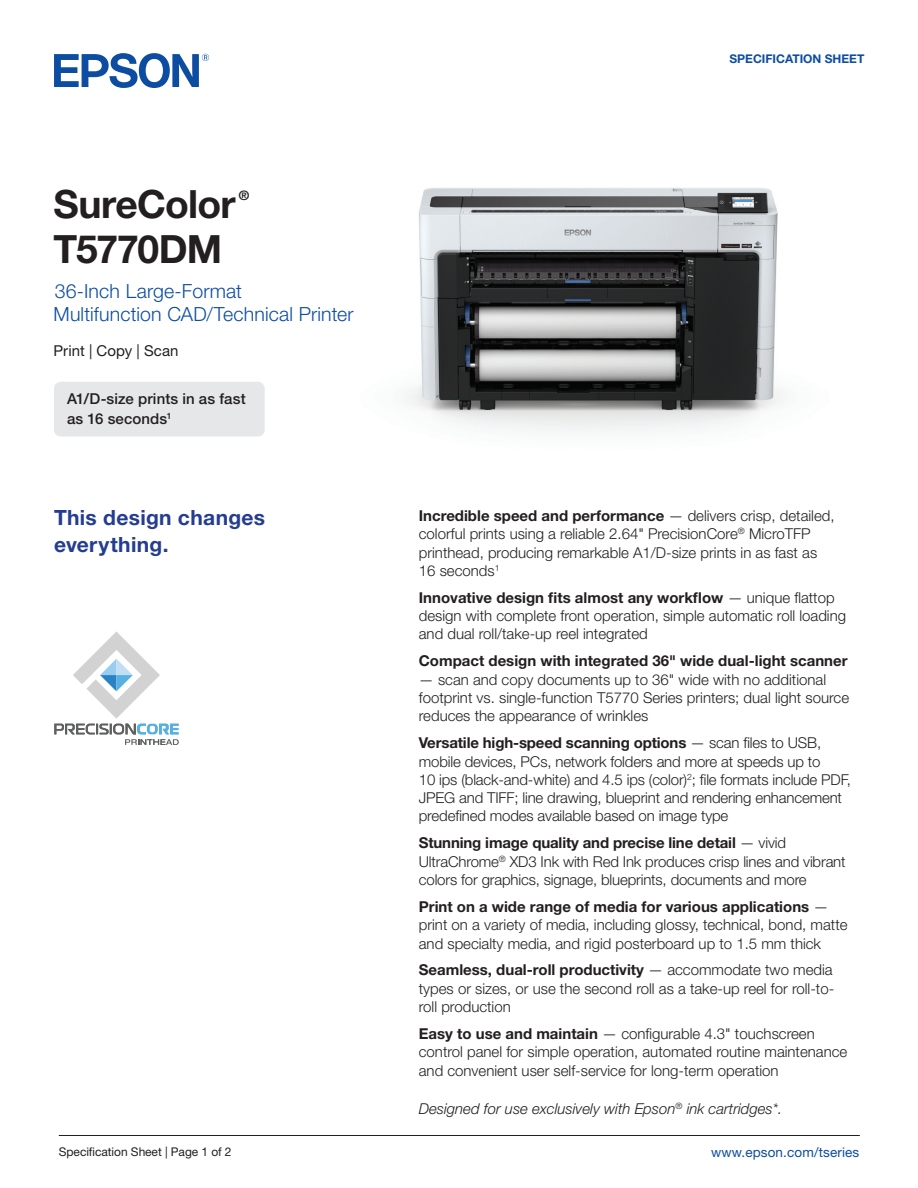
<style>
.page{position:relative;width:918px;height:1188px;background:#fff}
.page>*{position:absolute;margin:0;border:0;box-sizing:border-box;transform-origin:0 0}
.t1{font:700 39px "Helvetica Neue LT Std";letter-spacing:-.02em;color:#231f20}
.t2{font:700 21px/27px "Helvetica Neue LT Std";letter-spacing:.015em;color:#243d91}
.t3{font:300 19.5px/23.4px "Helvetica Neue LT Std";letter-spacing:.01em;color:#0d4da1}
.t4{font:300 15px/18.3px "Helvetica Neue LT Std";color:#231f20}
.t5{font:700 15px "Helvetica Neue LT Std";color:#231f20}
.t6{font:italic 300 15px "Helvetica Neue LT Std";color:#231f20}
.t7{font:500 15px/19.5px "Helvetica Neue LT Std";letter-spacing:.005em;color:#231f20}
.t8{font:15px "Helvetica Neue LT Std";letter-spacing:.005em;color:#231f20}
.t9{font:13.5px "Helvetica Neue LT Std";letter-spacing:.01em;color:#0d4da1}
.t10{font:700 13.05px "Helvetica Neue LT Std";color:#231f20}
.t11{font:12px "Helvetica Neue LT Std";letter-spacing:-.005em;color:#231f20}
.t12{font:700 12px "Helvetica Neue LT Std";color:#0d4da1}
.s1{font-weight:700}
</style>
<div class="page">
<hr style="left:59px;top:1135px;width:801px;height:1px;background:#231f20">
<svg style="left:54px;top:53px;width:155px;height:35px"></svg>
<img style="left:403px;top:188px;width:383px;height:244px">
<svg style="left:54px;top:631px;width:125px;height:114px"></svg>
<div style="left:54px;top:382px;width:211px;height:55px;background:#e6e7e9;border-radius:7px"></div>
<h1 class="t1" style="left:54px;top:180px;width:184px">SureColor</h1>
<p class="t10" style="left:239px;top:187px;width:12px">®</p>
<h1 class="t1" style="left:54px;top:225px;width:170px">T5770DM</h1>
<h3 class="t3" style="left:54px;top:279px;width:302px">36-Inch Large-Format<br>Multifunction CAD/Technical Printer</h3>
<p class="t8" style="left:54px;top:342px;width:126px">Print | Copy | Scan</p>
<p class="t7" style="left:67px;top:389px;width:180px">A1/D-size prints in as fast as 16 seconds<sup>1</sup></p>
<h2 class="t2" style="left:54px;top:504px;width:213px">This design changes everything.</h2>
<p class="t11" style="left:59px;top:1145px;width:174px">Specification Sheet | Page 1 of 2</p>
<p class="t12" style="left:729px;top:51px;width:136px">SPECIFICATION SHEET</p>
<p class="t4" style="left:419px;top:506px;width:417px"><span class="s1">Incredible speed and performance</span> — delivers crisp, detailed, colorful prints using a reliable 2.64" PrecisionCore<sup>®</sup> MicroTFP printhead, producing remarkable A1/D-size prints in as fast as 16 seconds<sup>1</sup></p>
<p class="t4" style="left:419px;top:588px;width:429px"><span class="s1">Innovative design fits almost any workflow</span> — unique flattop design with complete front operation, simple automatic roll loading and dual roll/take-up reel integrated</p>
<p class="t5" style="left:419px;top:652px;width:430px">Compact design with integrated 36" wide dual-light scanner</p>
<p class="t4" style="left:419px;top:670px;width:432px">— scan and copy documents up to 36" wide with no additional footprint vs. single-function T5770 Series printers; dual light source reduces the appearance of wrinkles</p>
<p class="t4" style="left:419px;top:733px;width:434px"><span class="s1">Versatile high-speed scanning options</span> — scan files to USB, mobile devices, PCs, network folders and more at speeds up to<br>10 ips (black-and-white) and 4.5 ips (color)<sup>2</sup>; file formats include PDF, JPEG and TIFF; line drawing, blueprint and rendering enhancement predefined modes available based on image type</p>
<p class="t4" style="left:419px;top:834px;width:428px"><span class="s1">Stunning image quality and precise line detail</span> — vivid<br>UltraChrome<sup>®</sup> XD3 Ink with Red Ink produces crisp lines and vibrant colors for graphics, signage, blueprints, documents and more</p>
<p class="t4" style="left:419px;top:897px;width:430px"><span class="s1">Print on a wide range of media for various applications</span> — print on a variety of media, including glossy, technical, bond, matte and specialty media, and rigid posterboard up to 1.5 mm thick</p>
<p class="t4" style="left:419px;top:961px;width:417px;text-align:justify"><span class="s1">Seamless, dual-roll productivity</span> — accommodate two media types or sizes, or use the second roll as a take-up reel for roll-to&shy;roll production</p>
<p class="t4" style="left:419px;top:1024px;width:430px"><span class="s1">Easy to use and maintain</span> — configurable 4.3" touchscreen control panel for simple operation, automated routine maintenance and convenient user self-service for long-term operation</p>
<p class="t6" style="left:419px;top:1100px;width:365px">Designed for use exclusively with Epson<sup>®</sup> ink cartridges*.</p>
<p class="t9" style="left:711px;top:1144px;width:150px">www.epson.com/tseries</p>
</div>
